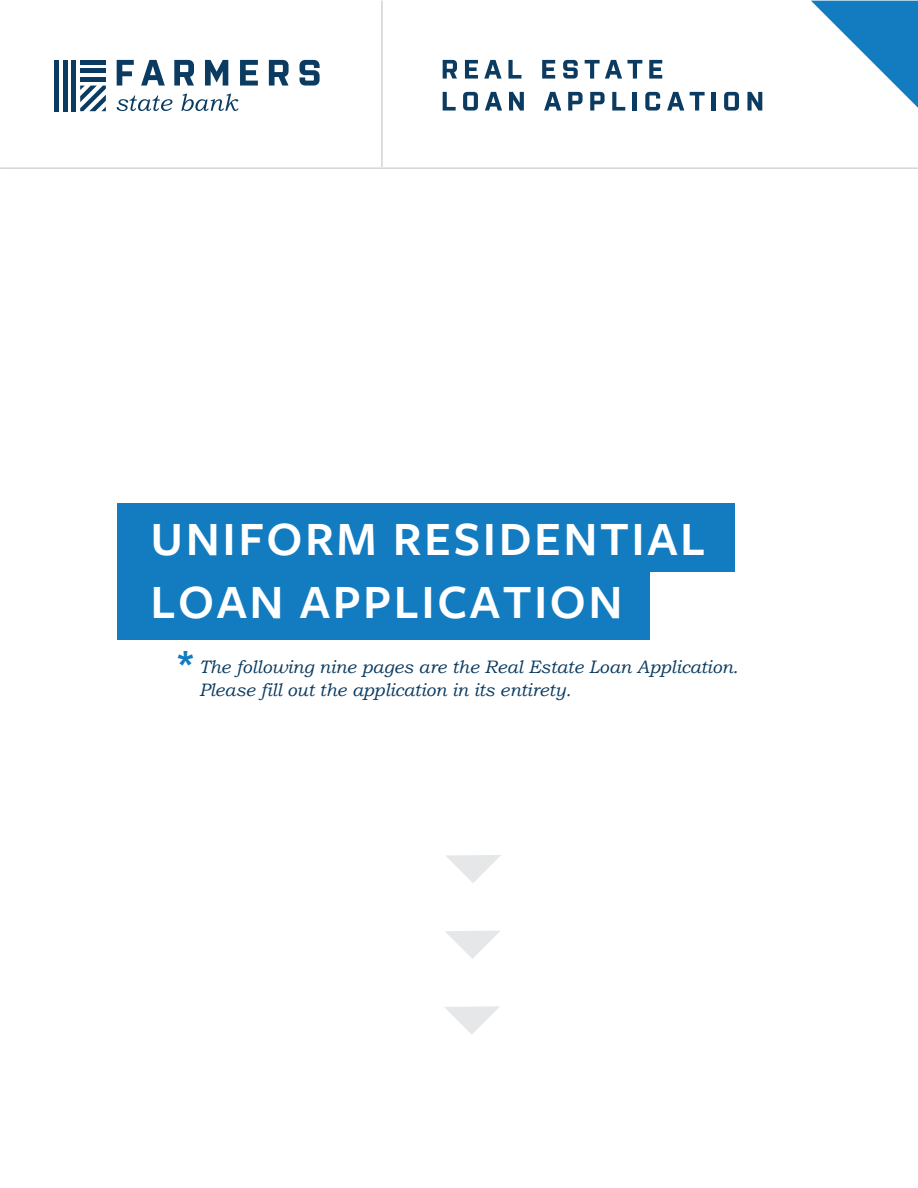
<style>
.page{position:relative;width:918px;height:1188px;background:#fff}
.page>*{position:absolute;margin:0;border:0;box-sizing:border-box;transform-origin:0 0}
.t1{font:600 49.65px/63px "Freight Sans Pro";letter-spacing:.05em;color:#fff}
.t2{font:700 37.2px "Purista";color:#137cc1}
.t3{font:italic 18px/22.5px "Bookman Old Style";color:#0b3b60}
</style>
<div class="page">
<svg style="left:117px;top:60px;width:17px;height:26px"></svg>
<svg style="left:141px;top:60px;width:24px;height:26px"></svg>
<svg style="left:174px;top:60px;width:20px;height:26px"></svg>
<svg style="left:205px;top:60px;width:23px;height:26px"></svg>
<svg style="left:240px;top:60px;width:18px;height:26px"></svg>
<svg style="left:269px;top:60px;width:20px;height:26px"></svg>
<svg style="left:300px;top:60px;width:20px;height:26px"></svg>
<svg style="left:117px;top:96px;width:55px;height:15px"></svg>
<svg style="left:181px;top:94px;width:58px;height:17px"></svg>
<hr style="left:55px;top:60px;width:4px;height:51px;background:#0b3b60">
<hr style="left:63px;top:60px;width:4px;height:51px;background:#0b3b60">
<hr style="left:72px;top:60px;width:4px;height:51px;background:#0b3b60">
<hr style="left:80px;top:60px;width:26px;height:4px;background:#0b3b60">
<div style="left:80px;top:68px;width:26px;height:5px;background:#0b3b60"></div>
<hr style="left:80px;top:77px;width:26px;height:4px;background:#0b3b60">
<svg style="left:80px;top:86px;width:26px;height:25px"></svg>
<svg style="left:443px;top:60px;width:14px;height:19px"></svg>
<svg style="left:465px;top:60px;width:13px;height:19px"></svg>
<svg style="left:484px;top:60px;width:18px;height:19px"></svg>
<svg style="left:508px;top:60px;width:13px;height:19px"></svg>
<svg style="left:542px;top:60px;width:13px;height:19px"></svg>
<svg style="left:563px;top:60px;width:15px;height:19px"></svg>
<svg style="left:585px;top:60px;width:57px;height:19px"></svg>
<svg style="left:649px;top:60px;width:13px;height:19px"></svg>
<svg style="left:443px;top:92px;width:13px;height:19px"></svg>
<svg style="left:463px;top:92px;width:15px;height:19px"></svg>
<svg style="left:485px;top:92px;width:17px;height:19px"></svg>
<svg style="left:509px;top:92px;width:15px;height:19px"></svg>
<svg style="left:544px;top:92px;width:17px;height:19px"></svg>
<svg style="left:568px;top:92px;width:15px;height:19px"></svg>
<svg style="left:590px;top:92px;width:15px;height:19px"></svg>
<svg style="left:612px;top:92px;width:13px;height:19px"></svg>
<hr style="left:633px;top:92px;width:4px;height:19px;background:#0b3b60">
<svg style="left:645px;top:92px;width:15px;height:19px"></svg>
<svg style="left:667px;top:92px;width:17px;height:19px"></svg>
<svg style="left:690px;top:92px;width:15px;height:19px"></svg>
<div style="left:711px;top:92px;width:5px;height:19px;background:#0b3b60"></div>
<svg style="left:724px;top:92px;width:15px;height:19px"></svg>
<svg style="left:747px;top:92px;width:15px;height:19px"></svg>
<svg style="left:811px;top:1px;width:107px;height:107px"></svg>
<svg style="left:446px;top:855px;width:55px;height:28px"></svg>
<svg style="left:445px;top:931px;width:55px;height:28px"></svg>
<svg style="left:444px;top:1006px;width:56px;height:28px"></svg>
<hr style="left:0;top:168px;width:918px;height:1px;background:#d1d3d4">
<hr style="left:382px;top:1px;width:1px;height:166px;background:#d1d3d4">
<div style="left:117px;top:503px;width:618px;height:68px;background:#137cc1"></div>
<div style="left:117px;top:571px;width:533px;height:69px;background:#137cc1"></div>
<h1 class="t1" style="left:151px;top:505px;width:556px">UNIFORM RESIDENTIAL<br>LOAN APPLICATION</h1>
<h2 class="t2" style="left:177px;top:643px;width:19px">*</h2>
<p class="t3" style="left:199px;top:655px;width:541px">The following nine pages are the Real Estate Loan Application.<br>Please fill out the application in its entirety.</p>
</div>
